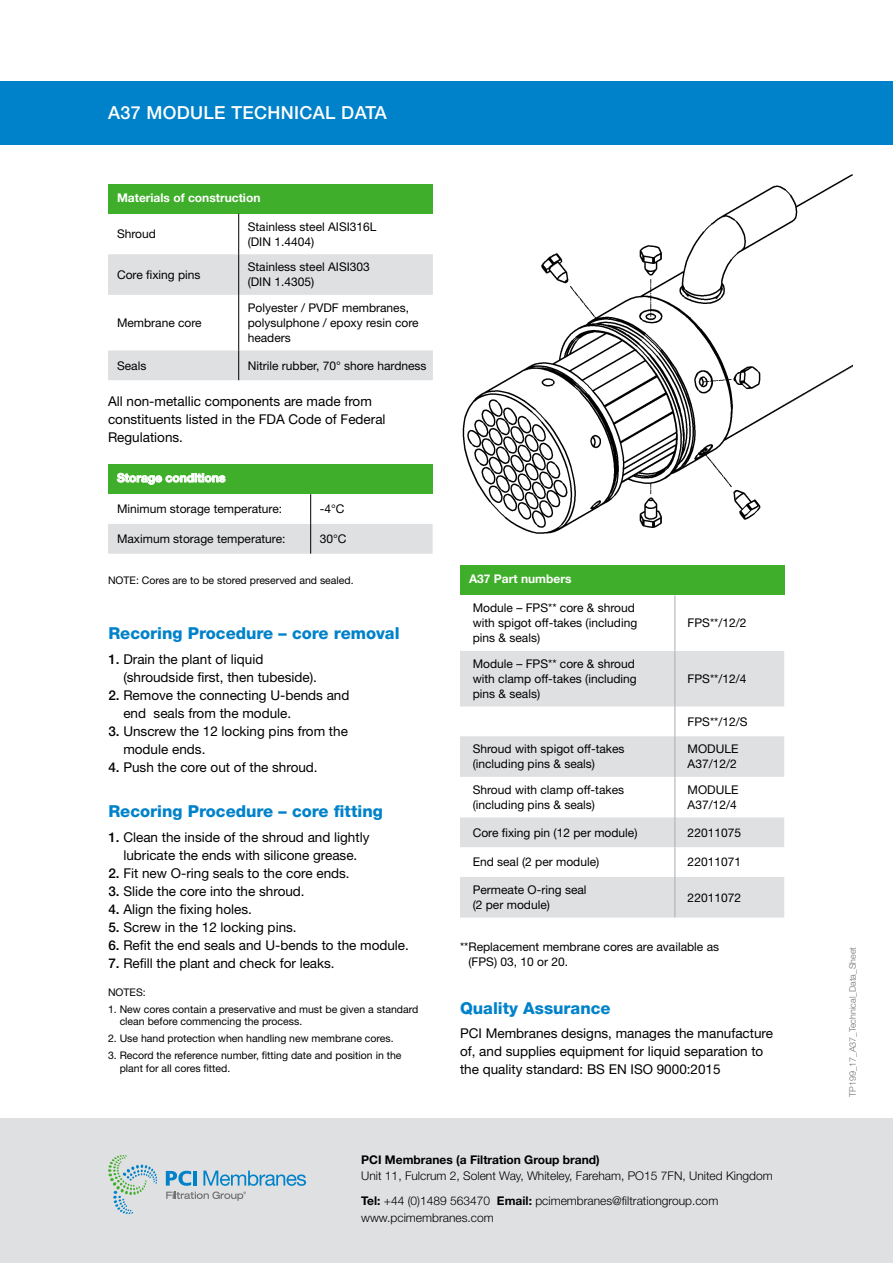
<style>
.page{position:relative;width:893px;height:1263px;background:#fff}
.page>*{position:absolute;margin:0;border:0;box-sizing:border-box;transform-origin:0 0}
.t1{font:500 18px "Helvetica Neue LT Std";letter-spacing:.02em;color:#fff}
.t2{font:800 16.5px "Helvetica Neue LT Std";color:#0082ca}
.t3{font:13.5px/18px "Helvetica Neue LT Std";color:#000}
.t4{font:12px/15px "Helvetica Neue LT Std";color:#000}
.t5{font:300 12px/25px "Helvetica Neue LT Std";color:#000}
.t6{font:700 12px "Helvetica Neue LT Std";color:#fff}
.t7{font:700 12px "Helvetica Neue LT Std";color:#000}
.t8{font:10.5px/12.6px "Helvetica Neue LT Std";color:#000}
.t9{font:300 9px "Helvetica Neue LT Std";color:#717271}
.s1{font-weight:500}
.s2{font-weight:700}
</style>
<div class="page">
<img style="left:462px;top:174px;width:391px;height:360px">
<div style="left:460px;top:566px;width:324px;height:29px;background:#3fae2a"></div>
<svg style="left:460px;top:651px;width:324px;height:266px;fill:#dfe0e2"></svg>
<hr style="left:674px;top:595px;width:1px;height:56px;background:#aaadb3">
<hr style="left:674px;top:651px;width:1px;height:55px;background:#aaadb3">
<hr style="left:674px;top:706px;width:1px;height:30px;background:#aaadb3">
<hr style="left:674px;top:736px;width:1px;height:41px;background:#aaadb3">
<hr style="left:674px;top:777px;width:1px;height:40px;background:#aaadb3">
<hr style="left:674px;top:817px;width:1px;height:30px;background:#aaadb3">
<hr style="left:674px;top:847px;width:1px;height:30px;background:#aaadb3">
<hr style="left:674px;top:877px;width:1px;height:40px;background:#aaadb3">
<div style="left:108px;top:464px;width:325px;height:30px;background:#3fae2a"></div>
<div style="left:108px;top:524px;width:325px;height:30px;background:#dfe0e2"></div>
<hr style="left:310px;top:494px;width:1px;height:30px;background:#000">
<hr style="left:310px;top:524px;width:1px;height:30px;background:#000">
<svg style="left:117px;top:472px;width:109px;height:13px"></svg>
<div style="left:108px;top:184px;width:325px;height:30px;background:#3fae2a"></div>
<svg style="left:108px;top:254px;width:325px;height:126px"></svg>
<hr style="left:238px;top:214px;width:1px;height:40px;background:#000">
<hr style="left:238px;top:254px;width:1px;height:41px;background:#000">
<hr style="left:238px;top:295px;width:1px;height:55px;background:#000">
<hr style="left:238px;top:350px;width:1px;height:30px;background:#000">
<div style="left:0;top:81px;width:893px;height:63px;background:#0082ca"></div>
<div style="left:0;top:1119px;width:893px;height:144px;background:#dfe0e2"></div>
<svg style="left:108px;top:1155px;width:49px;height:59px"></svg>
<svg style="left:166px;top:1170px;width:140px;height:31px"></svg>
<hr style="left:193px;top:1171px;width:4px;height:14px;background:#0082ca">
<h1 class="t1" style="left:108px;top:102px;width:280px">A37 MODULE TECHNICAL DATA</h1>
<p class="t6" style="left:117px;top:190px;width:145px">Materials of construction</p>
<p class="t4" style="left:117px;top:226px;width:40px">Shroud</p>
<p class="t4" style="left:248px;top:219px;width:129px">Stainless steel AISI316L (DIN 1.4404)</p>
<p class="t4" style="left:117px;top:267px;width:85px">Core fixing pins</p>
<p class="t4" style="left:248px;top:259px;width:124px">Stainless steel AISI303 (DIN 1.4305)</p>
<p class="t4" style="left:117px;top:315px;width:86px">Membrane core</p>
<p class="t4" style="left:248px;top:300px;width:172px">Polyester / PVDF membranes, polysulphone / epoxy resin core headers</p>
<p class="t4" style="left:117px;top:358px;width:31px">Seals</p>
<p class="t4" style="left:248px;top:358px;width:180px">Nitrile rubber, 70° shore hardness</p>
<p class="t3" style="left:108px;top:392px;width:279px">All non-metallic components are made from constituents listed in the FDA Code of Federal<br>Regulations.</p>
<p class="t6" style="left:117px;top:470px;width:110px">Storage conditions</p>
<p class="t4" style="left:117px;top:501px;width:167px">Minimum storage temperature:</p>
<p class="t4" style="left:320px;top:501px;width:26px">-4°C</p>
<p class="t4" style="left:117px;top:531px;width:170px">Maximum storage temperature:</p>
<p class="t4" style="left:320px;top:531px;width:28px">30°C</p>
<p class="t8" style="left:108px;top:573px;width:247px">Note: Cores are to be stored preserved and sealed.</p>
<h2 class="t2" style="left:108px;top:624px;width:293px">Recoring Procedure – core removal</h2>
<p class="t3" style="left:123px;top:650px;width:195px;text-indent:-15px"><span class="s1">1.</span> Drain the plant of liquid (shroudside first, then tubeside).</p>
<p class="t3" style="left:123px;top:686px;width:228px;text-indent:-15px"><span class="s1">2.</span> Remove the connecting U-bends and end seals from the module.</p>
<p class="t3" style="left:123px;top:722px;width:226px;text-indent:-15px"><span class="s1">3.</span> Unscrew the 12 locking pins from the module ends.</p>
<p class="t3" style="left:108px;top:758px;width:211px"><span class="s1">4.</span> Push the core out of the shroud.</p>
<h2 class="t2" style="left:108px;top:801px;width:276px">Recoring Procedure – core fitting</h2>
<p class="t3" style="left:108px;top:828px;width:263px;text-align:center"><span class="s1">1.</span> Clean the inside of the shroud and lightly lubricate the ends with silicone grease.</p>
<p class="t3" style="left:108px;top:863px;width:243px"><span class="s1">2.</span> Fit new O-ring seals to the core ends.</p>
<p class="t3" style="left:108px;top:881px;width:198px"><span class="s1">3.</span> Slide the core into the shroud.</p>
<p class="t3" style="left:108px;top:899px;width:145px"><span class="s1">4.</span> Align the fixing holes.</p>
<p class="t3" style="left:108px;top:917px;width:190px"><span class="s1">5.</span> Screw in the 12 locking pins.</p>
<p class="t3" style="left:108px;top:935px;width:302px"><span class="s1">6.</span> Refit the end seals and U-bends to the module.</p>
<p class="t3" style="left:108px;top:953px;width:228px"><span class="s1">7.</span> Refill the plant and check for leaks.</p>
<p class="t8" style="left:108px;top:986px;width:39px">Notes:</p>
<p class="t8" style="left:120px;top:1003px;width:300px;text-indent:-12px">1. New cores contain a preservative and must be given a standard clean before commencing the process.</p>
<p class="t8" style="left:108px;top:1032px;width:287px">2. Use hand protection when handling new membrane cores.</p>
<p class="t8" style="left:120px;top:1049px;width:283px;text-indent:-12px">3. Record the reference number, fitting date and position in the plant for all cores fitted.</p>
<p class="t6" style="left:469px;top:571px;width:104px">A37 Part numbers</p>
<p class="t4" style="left:473px;top:600px;width:166px">Module – FPS** core &amp; shroud with spigot off-takes (including pins &amp; seals)</p>
<p class="t4" style="left:473px;top:656px;width:166px">Module – FPS** core &amp; shroud with clamp off-takes (including pins &amp; seals)</p>
<p class="t4" style="left:688px;top:615px;width:60px">FPS**/12/2</p>
<p class="t4" style="left:688px;top:671px;width:60px">FPS**/12/4</p>
<p class="t4" style="left:688px;top:714px;width:61px">FPS**/12/S</p>
<p class="t4" style="left:473px;top:741px;width:153px">Shroud with spigot off-takes (including pins &amp; seals)</p>
<p class="t4" style="left:688px;top:741px;width:51px">MODULE<br>A37/12/2</p>
<p class="t4" style="left:473px;top:782px;width:153px">Shroud with clamp off-takes (including pins &amp; seals)</p>
<p class="t4" style="left:688px;top:782px;width:51px">MODULE<br>A37/12/4</p>
<p class="t4" style="left:473px;top:825px;width:166px">Core fixing pin (12 per module)</p>
<p class="t4" style="left:688px;top:825px;width:55px">22011075</p>
<p class="t4" style="left:473px;top:854px;width:128px">End seal (2 per module)</p>
<p class="t4" style="left:688px;top:854px;width:55px">22011071</p>
<p class="t4" style="left:473px;top:882px;width:115px">Permeate O-ring seal (2 per module)</p>
<p class="t4" style="left:688px;top:890px;width:55px">22011072</p>
<p class="t4" style="left:468px;top:939px;width:252px;text-indent:-8px">** Replacement membrane cores are available as (FPS) 03, 10 or 20.</p>
<h2 class="t2" style="left:460px;top:998px;width:152px">Quality Assurance</h2>
<p class="t3" style="left:460px;top:1024px;width:315px">PCI Membranes designs, manages the manufacture of, and supplies equipment for liquid separation to the quality standard: BS EN ISO 9000:2015</p>
<p class="t7" style="left:361px;top:1152px;width:240px">PCI Membranes (a Filtration Group brand)</p>
<p class="t5" style="left:361px;top:1163px;width:413px">Unit 11, Fulcrum 2, Solent Way, Whiteley, Fareham, PO15 7FN, United Kingdom<br><span class="s2">Tel:</span> +44 (0)1489 563470 <span class="s2">Email:</span> pcimembranes@filtrationgroup.com</p>
<p class="t5" style="left:361px;top:1204px;width:134px">www.pcimembranes.com</p>
<p class="t9" style="left:847px;top:1097px;width:152px;rotate:-90deg">TP199_17_A37_Technical_Data_Sheet</p>
</div>
